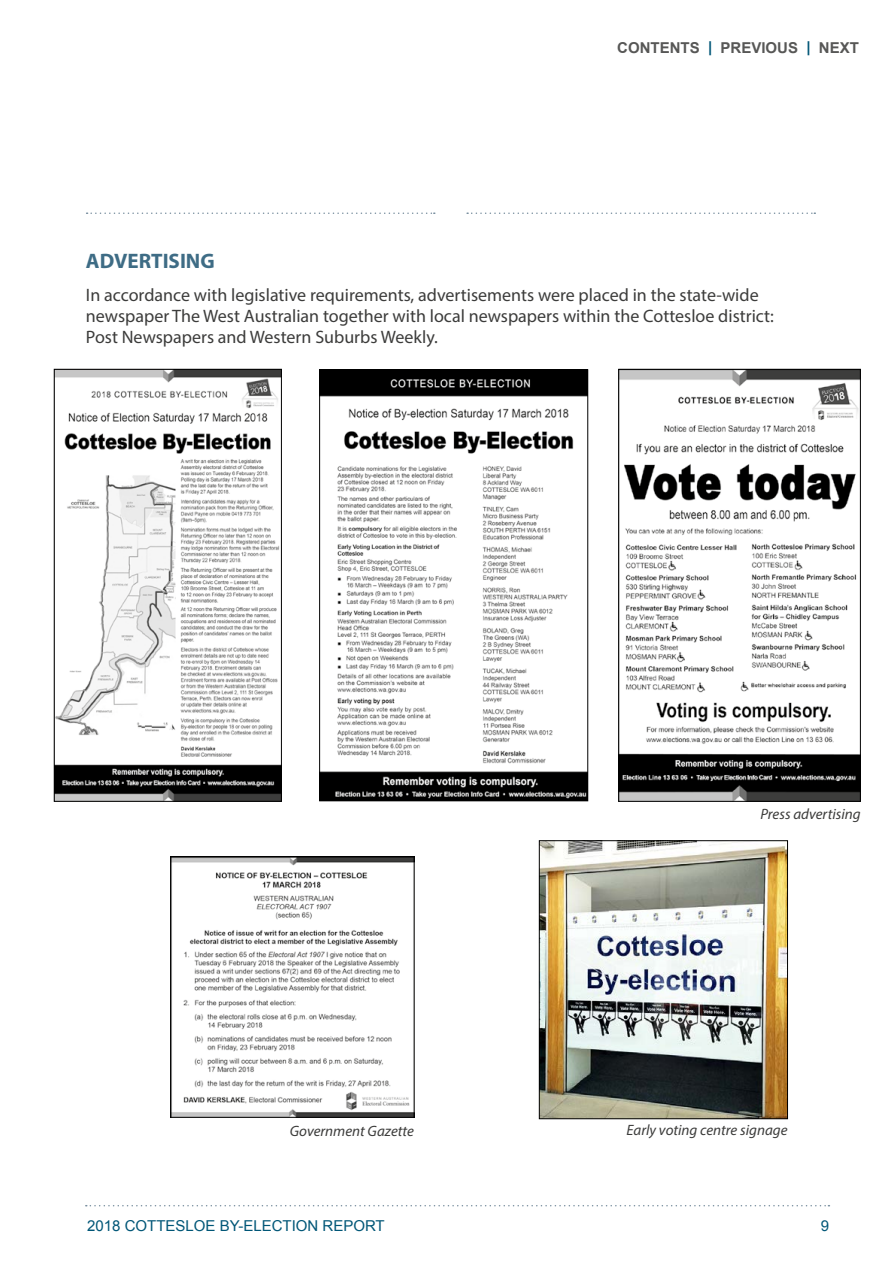
<style>
.page{position:relative;width:893px;height:1263px;background:#fff}
.page>*{position:absolute;margin:0;border:0;box-sizing:border-box;transform-origin:0 0}
.t1{font:700 21px "Myriad Pro";color:#3e6c85}
.t2{font:18px/21px "Myriad Pro";color:#3c3c3b}
.t3{font:italic 15px "Myriad Pro";color:#3c3c3b}
.t4{font:15px "Arial";color:#005677}
.t5{font:700 15px "Arial";color:#575756}
.s1{color:#005677}
</style>
<div class="page">
<svg style="left:86px;top:1205px;width:743px;height:1px"></svg>
<svg style="left:87px;top:212px;width:348px;height:2px"></svg>
<svg style="left:467px;top:212px;width:348px;height:2px"></svg>
<img style="left:56px;top:371px;width:224px;height:429px">
<div style="left:54px;top:369px;width:228px;height:433px;border:1px solid #000"></div>
<img style="left:321px;top:371px;width:265px;height:428px">
<div style="left:319px;top:369px;width:269px;height:432px;border:1px solid #000"></div>
<img style="left:620px;top:371px;width:239px;height:429px">
<div style="left:618px;top:369px;width:243px;height:433px;border:1px solid #000"></div>
<img style="left:171px;top:857px;width:243px;height:260px">
<img style="left:541px;top:842px;width:245px;height:275px">
<div style="left:539px;top:840px;width:249px;height:279px;border:1px solid #000"></div>
<p class="t5" style="left:617px;top:38px;width:243px">CONTENTS <span class="s1">|</span> PREVIOUS <span class="s1">|</span> NEXT</p>
<p class="t1" style="left:86px;top:247px;width:130px">ADVERTISING</p>
<p class="t2" style="left:86px;top:285px;width:689px">In accordance with legislative requirements, advertisements were placed in the state-wide newspaper The West Australian together with local newspapers within the Cottesloe district:<br>Post Newspapers and Western Suburbs Weekly.</p>
<p class="t3" style="left:760px;top:805px;width:102px">Press advertising</p>
<p class="t3" style="left:290px;top:1122px;width:126px">Government Gazette</p>
<p class="t3" style="left:627px;top:1121px;width:162px">Early voting centre signage</p>
<p class="t4" style="left:87px;top:1215px;width:299px">2018 COTTESLOE BY-ELECTION REPORT</p>
<p class="t4" style="left:821px;top:1215px;width:10px">9</p>
</div>
